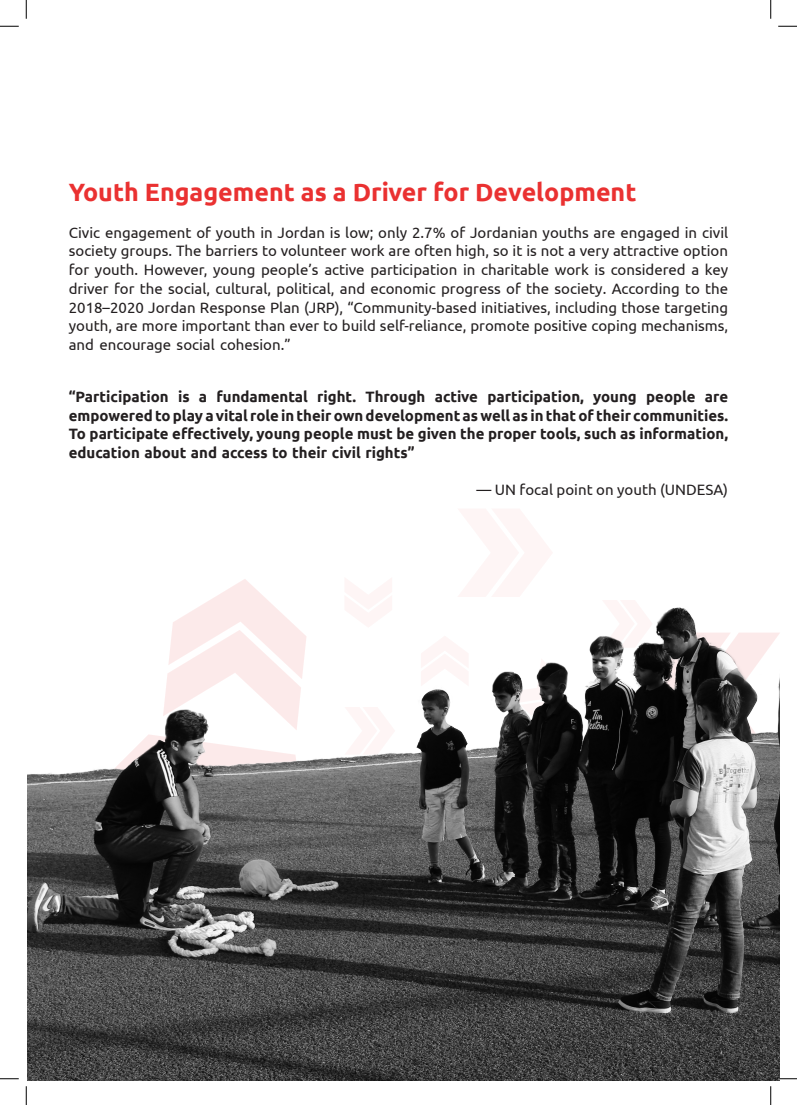
<style>
.page{position:relative;width:797px;height:1105px;background:#fff}
.page>*{position:absolute;margin:0;border:0;box-sizing:border-box;transform-origin:0 0}
.t1{font:700 25px "Ubuntu";color:#ea3131}
.t2{font:15px/18.8px "Ubuntu";color:#231f20;text-align:justify}
.t3{font:700 15px/18.8px "Ubuntu";color:#231f20;text-align:justify}
</style>
<div class="page">
<img style="left:28px;top:579px;width:751px;height:501px">
<svg style="left:0;top:25px;width:19px;height:2px"></svg>
<svg style="left:778px;top:25px;width:19px;height:2px"></svg>
<svg style="left:0;top:1078px;width:19px;height:1px"></svg>
<svg style="left:778px;top:1078px;width:19px;height:1px"></svg>
<svg style="left:25px;top:0;width:2px;height:19px"></svg>
<svg style="left:25px;top:1086px;width:2px;height:19px"></svg>
<svg style="left:770px;top:0;width:1px;height:19px"></svg>
<svg style="left:770px;top:1086px;width:1px;height:19px"></svg>
<p class="t1" style="left:69px;top:177px;width:569px">Youth Engagement as a Driver for Development</p>
<p class="t2" style="left:69px;top:222px;width:661px">Civic engagement of youth in Jordan is low; only 2.7% of Jordanian youths are engaged in civil society groups. The barriers to volunteer work are often high, so it is not a very attractive option for youth. However, young people’s active participation in charitable work is considered a key driver for the social, cultural, political, and economic progress of the society. According to the 2018–2020 Jordan Response Plan (JRP), “Community-based initiatives, including those targeting youth, are more important than ever to build self-reliance, promote positive coping mechanisms, and encourage social cohesion.”</p>
<p class="t3" style="left:69px;top:387px;width:661px">“Participation is a fundamental right. Through active participation, young people are empowered to play a vital role in their own development as well as in that of their communities.<br>To participate effectively, young people must be given the proper tools, such as information, education about and access to their civil rights”</p>
<p class="t2" style="left:476px;top:479px;width:253px">— UN focal point on youth (UNDESA)</p>
</div>
